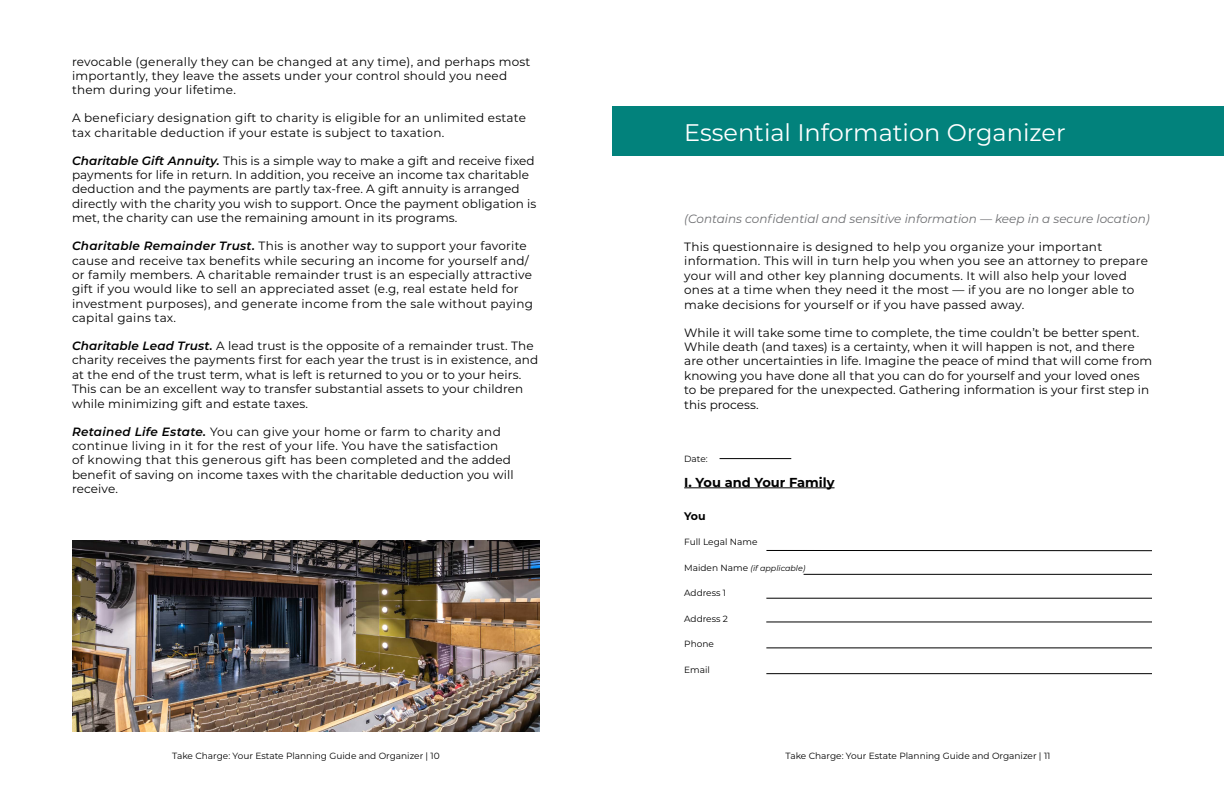
<style>
.page{position:relative;width:1224px;height:792px;background:#fff}
.page>*{position:absolute;margin:0;border:0;box-sizing:border-box;transform-origin:0 0}
.t1{font:24px "Montserrat";color:#fff}
.t2{font:700 13px "Montserrat";color:#000}
.t3{font:12px/14.4px "Montserrat";letter-spacing:.01em;color:#000}
.t4{font:italic 12px "Montserrat";color:#6d6e71}
.t5{font:700 11px "Montserrat";color:#000}
.t6{font:9px "Montserrat";color:#000}
.t7{font:italic 8px "Montserrat";color:#000}
.s1{font-weight:600;font-style:italic}
.s2{font-style:normal;font-size:9px}
</style>
<div class="page">
<div style="left:612px;top:106px;width:612px;height:50px;background:#02827c"></div>
<hr style="left:684px;top:487px;width:151px;height:1px;background:#000">
<img style="left:72px;top:541px;width:468px;height:190px">
<hr style="left:766px;top:550px;width:386px;height:1px;background:#000">
<hr style="left:766px;top:598px;width:386px;height:1px;background:#000">
<hr style="left:766px;top:621px;width:386px;height:1px;background:#000">
<hr style="left:766px;top:647px;width:386px;height:1px;background:#000">
<hr style="left:766px;top:673px;width:386px;height:1px;background:#000">
<hr style="left:804px;top:574px;width:348px;height:1px;background:#000">
<hr style="left:720px;top:458px;width:71px;height:1px;background:#000">
<p class="t3" style="left:72px;top:54px;width:460px">revocable (generally they can be changed at any time), and perhaps most importantly, they leave the assets under your control should you need them during your lifetime.</p>
<p class="t3" style="left:72px;top:110px;width:456px">A beneficiary designation gift to charity is eligible for an unlimited estate tax charitable deduction if your estate is subject to taxation.</p>
<p class="t3" style="left:72px;top:153px;width:466px"><span class="s1">Charitable Gift Annuity.</span> This is a simple way to make a gift and receive fixed payments for life in return. In addition, you receive an income tax charitable deduction and the payments are partly tax-free. A gift annuity is arranged directly with the charity you wish to support. Once the payment obligation is met, the charity can use the remaining amount in its programs.</p>
<p class="t3" style="left:72px;top:238px;width:463px"><span class="s1">Charitable Remainder Trust.</span> This is another way to support your favorite cause and receive tax benefits while securing an income for yourself and/ or family members. A charitable remainder trust is an especially attractive gift if you would like to sell an appreciated asset (e.g, real estate held for investment purposes), and generate income from the sale without paying capital gains tax.</p>
<p class="t3" style="left:72px;top:338px;width:468px"><span class="s1">Charitable Lead Trust.</span> A lead trust is the opposite of a remainder trust. The charity receives the payments first for each year the trust is in existence, and at the end of the trust term, what is left is returned to you or to your heirs.<br>This can be an excellent way to transfer substantial assets to your children while minimizing gift and estate taxes.</p>
<p class="t3" style="left:72px;top:424px;width:443px"><span class="s1">Retained Life Estate.</span> You can give your home or farm to charity and continue living in it for the rest of your life. You have the satisfaction<br>of knowing that this generous gift has been completed and the added benefit of saving on income taxes with the charitable deduction you will receive.</p>
<h1 class="t1" style="left:684px;top:116px;width:383px">Essential Information Organizer</h1>
<p class="t4" style="left:684px;top:211px;width:467px">(Contains confidential and sensitive information — keep in a secure location)</p>
<p class="t3" style="left:684px;top:239px;width:465px">This questionnaire is designed to help you organize your important information. This will in turn help you when you see an attorney to prepare your will and other key planning documents. It will also help your loved ones at a time when they need it the most — if you are no longer able to make decisions for yourself or if you have passed away.</p>
<p class="t3" style="left:684px;top:325px;width:470px">While it will take some time to complete, the time couldn’t be better spent.<br>While death (and taxes) is a certainty, when it will happen is not, and there are other uncertainties in life. Imagine the peace of mind that will come from knowing you have done all that you can do for yourself and your loved ones to be prepared for the unexpected. Gathering information is your first step in this process.</p>
<p class="t6" style="left:684px;top:453px;width:25px">Date:</p>
<p class="t2" style="left:684px;top:473px;width:152px">I. You and Your Family</p>
<p class="t5" style="left:684px;top:508px;width:23px">You</p>
<p class="t6" style="left:684px;top:536px;width:75px">Full Legal Name</p>
<p class="t7" style="left:684px;top:562px;width:123px"><span class="s2">Maiden Name</span> (if applicable)</p>
<p class="t6" style="left:684px;top:587px;width:43px">Address 1</p>
<p class="t6" style="left:684px;top:612px;width:45px">Address 2</p>
<p class="t6" style="left:684px;top:638px;width:31px">Phone</p>
<p class="t6" style="left:684px;top:663px;width:27px">Email</p>
<p class="t6" style="left:172px;top:750px;width:269px">Take Charge: Your Estate Planning Guide and Organizer | 10</p>
<p class="t6" style="left:785px;top:750px;width:267px">Take Charge: Your Estate Planning Guide and Organizer | 11</p>
</div>
